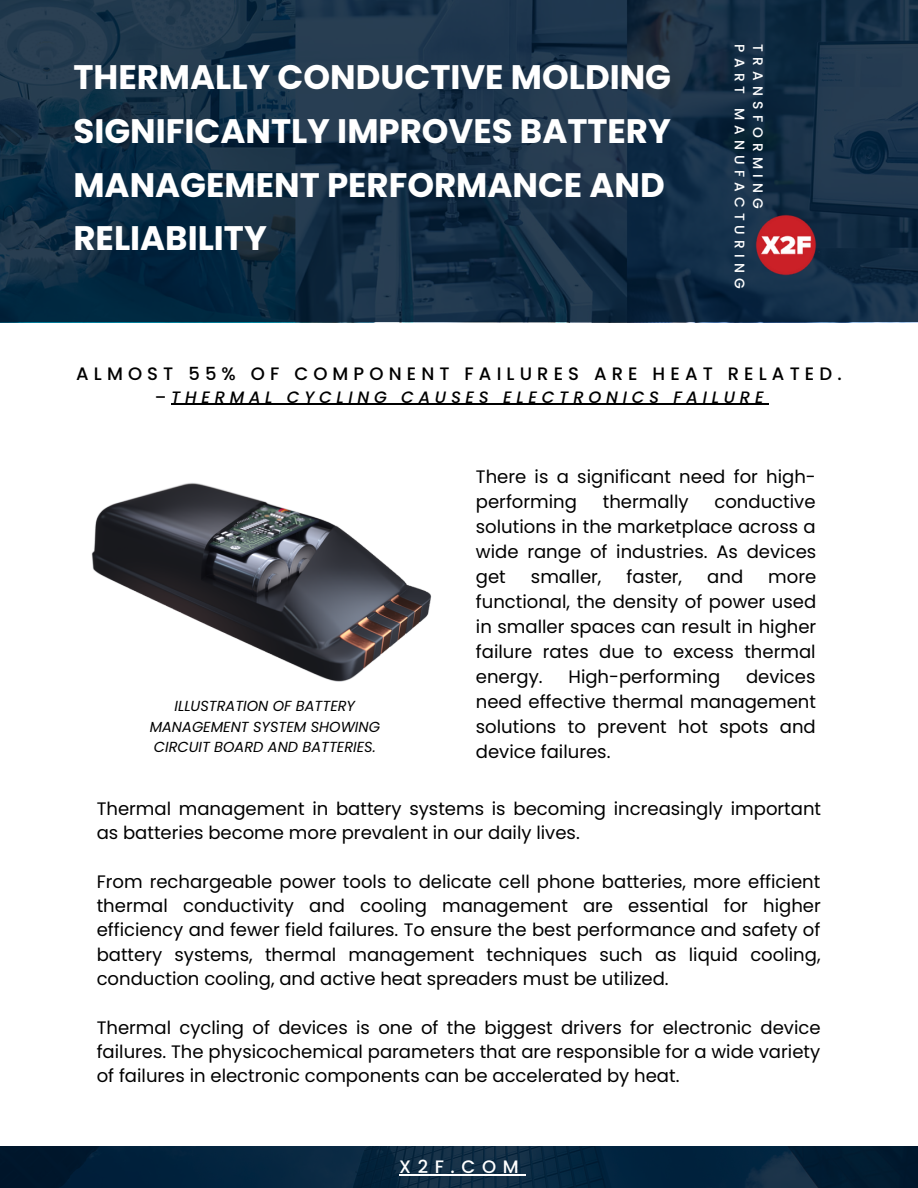
<style>
.page{position:relative;width:918px;height:1188px;background:#fff}
.page>*{position:absolute;margin:0;border:0;box-sizing:border-box;transform-origin:0 0}
.t1{font:700 34.05px/53.6px "Poppins";color:#fff}
.t2{font:18px/25px "Poppins";color:#000;text-align:justify}
.t3{font:500 18px "Poppins";letter-spacing:.285em;color:#000}
.t4{font:500 18px "Poppins";letter-spacing:.37em;color:#fff}
.t5{font:italic 500 16.5px "Poppins";letter-spacing:.285em;color:#000}
.t6{font:italic 14.55px/20.2px "Poppins";color:#000;text-align:center}
.t7{font:500 13.8px/18.5px "Poppins";letter-spacing:.37em;color:#fff}
.s1{font-style:normal}
</style>
<div class="page">
<svg style="left:0;top:0;width:918px;height:322px;background:#152f46"></svg>
<svg style="left:0;top:1146px;width:918px;height:42px;background:#06243c"></svg>
<img style="left:756px;top:214px;width:60px;height:61px">
<img style="left:91px;top:482px;width:341px;height:200px">
<hr style="left:171px;top:404px;width:597px;height:1px;background:#000">
<hr style="left:399px;top:1174px;width:126px;height:1px;background:#fff">
<h1 class="t1" style="left:73px;top:51px;width:599px">THERMALLY CONDUCTIVE MOLDING<br>SIGNIFICANTLY IMPROVES BATTERY<br>MANAGEMENT PERFORMANCE AND<br>RELIABILITY</h1>
<p class="t7" style="left:767px;top:44px;width:246px;rotate:90deg">TRANSFORMING<br>PART MANUFACTURING</p>
<p class="t3" style="left:76px;top:361px;width:767px">ALMOST 55% OF COMPONENT FAILURES ARE HEAT RELATED.</p>
<p class="t5" style="left:155px;top:385px;width:611px"><span class="s1">–</span>THERMAL CYCLING CAUSES ELECTRONICS FAILURE</p>
<p class="t6" style="left:150px;top:696px;width:232px">ILLUSTRATION OF BATTERY<br>MANAGEMENT SYSTEM SHOWING<br>CIRCUIT BOARD AND BATTERIES.</p>
<p class="t2" style="left:476px;top:464px;width:342px">There is a significant need for high&shy;performing</p>
<p class="t2" style="left:476px;top:489px;width:342px;text-indent:239px">conductive solutions in the marketplace across a wide range of industries. As devices get</p>
<p class="t2" style="left:603px;top:489px;width:87px">thermally</p>
<p class="t2" style="left:531px;top:564px;width:72px">smaller,</p>
<p class="t2" style="left:627px;top:564px;width:57px">faster,</p>
<p class="t2" style="left:707px;top:564px;width:37px">and</p>
<p class="t2" style="left:476px;top:564px;width:342px;text-indent:292px">more functional, the density of power used in smaller spaces can result in higher failure rates due to excess thermal energy.</p>
<p class="t2" style="left:569px;top:664px;width:153px">High-performing</p>
<p class="t2" style="left:476px;top:664px;width:342px;text-indent:270px">devices need effective thermal management solutions to prevent hot spots and device failures.</p>
<p class="t2" style="left:97px;top:796px;width:726px;line-height:24.3px">Thermal management in battery systems is becoming increasingly important as batteries become more prevalent in our daily lives.</p>
<p class="t2" style="left:97px;top:869px;width:726px;line-height:24.3px">From rechargeable power tools to delicate cell phone batteries, more efficient thermal conductivity and cooling management are essential for higher efficiency and fewer field failures. To ensure the best performance and safety of battery systems, thermal management techniques such as liquid cooling, conduction cooling, and active heat spreaders must be utilized.</p>
<p class="t2" style="left:97px;top:1015px;width:725px;line-height:24.3px">Thermal cycling of devices is one of the biggest drivers for electronic device failures. The physicochemical parameters that are responsible for a wide variety of failures in electronic components can be accelerated by heat.</p>
<p class="t4" style="left:399px;top:1154px;width:121px">X2F.COM</p>
</div>
